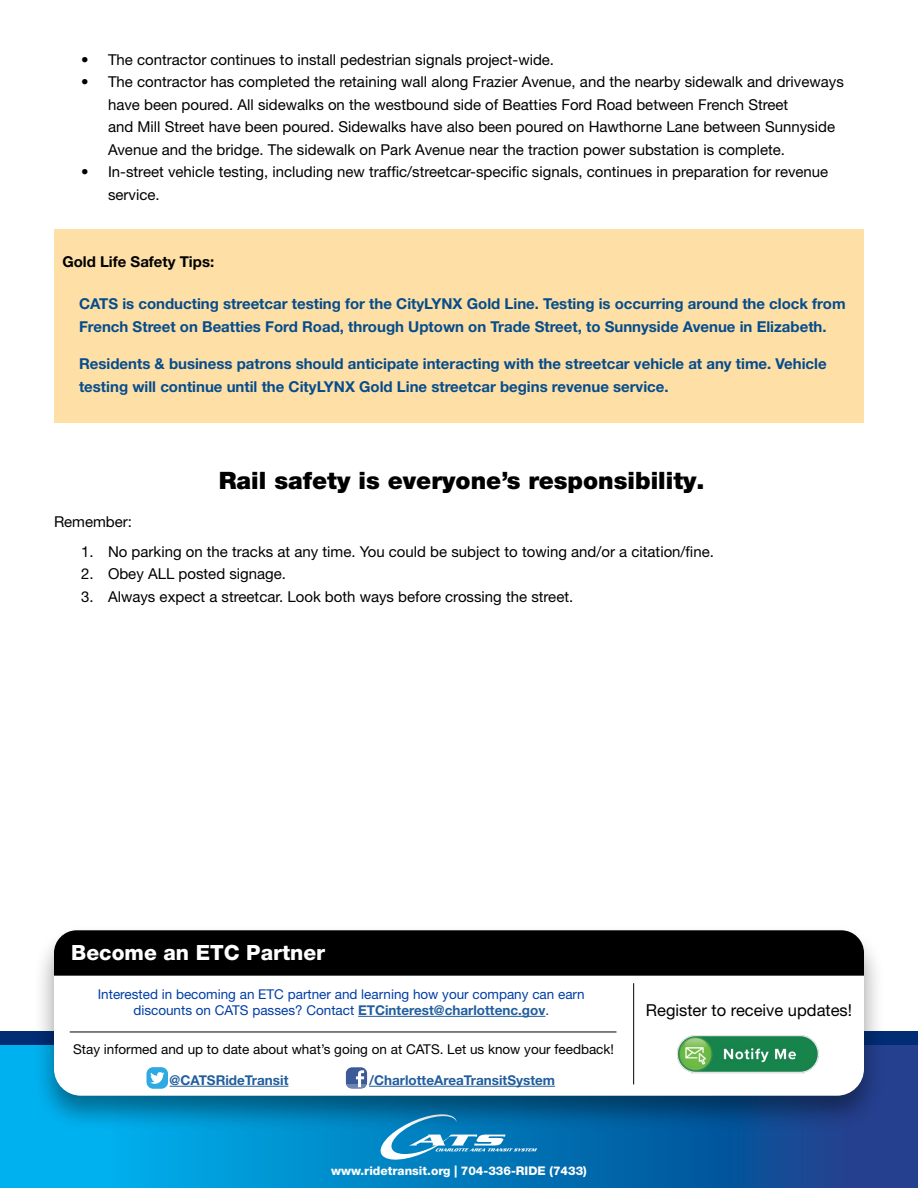
<style>
.page{position:relative;width:918px;height:1188px;background:#fff}
.page>*{position:absolute;margin:0;border:0;box-sizing:border-box;transform-origin:0 0}
.t1{font:900 24px "Helvetica Neue LT Pro";color:#000}
.t2{font:800 21px "Helvetica Neue LT Pro";color:#fff}
.t3{font:16.5px "Helvetica Neue LT Pro";color:#000}
.t4{font:15px/22.5px "Helvetica Neue LT Pro";color:#000}
.t5{font:700 15px/22.5px "Helvetica Neue LT Pro";color:#054c8c}
.t6{font:700 15px "Helvetica Neue LT Pro";color:#000}
.t7{font:13.5px/16.2px "Helvetica Neue LT Pro";color:#003da7;text-align:center}
.t8{font:13.5px "Helvetica Neue LT Pro";color:#000}
.t9{font:700 13.5px "Helvetica Neue LT Pro";color:#215e9e}
.t10{font:800 12px "Helvetica Neue LT Pro";color:#fff}
.s1{font-weight:700;color:#215e9e}
</style>
<div class="page">
<div style="left:54px;top:229px;width:810px;height:194px;background:#fedfa6"></div>
<div style="left:0;top:1031px;width:918px;height:46px;background:#002d74"></div>
<svg style="left:0;top:1045px;width:918px;height:143px;background:#077bbf"></svg>
<svg style="left:381px;top:1132px;width:156px;height:28px"></svg>
<div style="left:33px;top:924px;width:853px;height:208px;background:#000;opacity:.4"></div>
<div style="left:54px;top:930px;width:810px;height:166px;background:#fff;border-radius:27px"></div>
<div style="left:54px;top:930px;width:810px;height:46px;background:#000"></div>
<hr style="left:358px;top:1016px;width:187px;height:1px;background:#215e9e">
<hr style="left:170px;top:1086px;width:118px;height:1px;background:#215e9e">
<hr style="left:369px;top:1086px;width:186px;height:1px;background:#215e9e">
<hr style="left:633px;top:983px;width:1px;height:101px;background:#000">
<hr style="left:70px;top:1032px;width:546px;height:1px;background:#000">
<svg style="left:346px;top:1067px;width:21px;height:22px"></svg>
<svg style="left:146px;top:1067px;width:22px;height:22px"></svg>
<img style="left:676px;top:1035px;width:143px;height:39px">
<p class="t4" style="left:81px;top:48px;width:475px">• The contractor continues to install pedestrian signals project-wide.</p>
<p class="t4" style="left:108px;top:70px;width:737px;text-indent:-27px">• The contractor has completed the retaining wall along Frazier Avenue, and the nearby sidewalk and driveways have been poured. All sidewalks on the westbound side of Beatties Ford Road between French Street<br>and Mill Street have been poured. Sidewalks have also been poured on Hawthorne Lane between Sunnyside Avenue and the bridge. The sidewalk on Park Avenue near the traction power substation is complete.</p>
<p class="t4" style="left:108px;top:160px;width:722px;text-indent:-27px">• In-street vehicle testing, including new traffic/streetcar-specific signals, continues in preparation for revenue service.</p>
<p class="t6" style="left:62px;top:253px;width:153px">Gold Life Safety Tips:</p>
<p class="t5" style="left:79px;top:292px;width:768px">CATS is conducting streetcar testing for the CityLYNX Gold Line. Testing is occurring around the clock from<br>French Street on Beatties Ford Road, through Uptown on Trade Street, to Sunnyside Avenue in Elizabeth.</p>
<p class="t5" style="left:79px;top:352px;width:749px">Residents &amp; business patrons should anticipate interacting with the streetcar vehicle at any time. Vehicle testing will continue until the CityLYNX Gold Line streetcar begins revenue service.</p>
<h1 class="t1" style="left:219px;top:466px;width:487px">Rail safety is everyone’s responsibility.</h1>
<p class="t4" style="left:54px;top:510px;width:80px">Remember:</p>
<p class="t4" style="left:81px;top:540px;width:634px">1. No parking on the tracks at any time. You could be subject to towing and/or a citation/fine.</p>
<p class="t4" style="left:81px;top:562px;width:207px">2. Obey ALL posted signage.</p>
<p class="t4" style="left:81px;top:585px;width:494px">3. Always expect a streetcar. Look both ways before crossing the street.</p>
<h2 class="t2" style="left:71px;top:940px;width:255px">Become an ETC Partner</h2>
<p class="t7" style="left:98px;top:986px;width:489px">Interested in becoming an ETC partner and learning how your company can earn discounts on CATS passes? Contact <span class="s1">ETCinterest@charlottenc.gov</span>.</p>
<p class="t8" style="left:73px;top:1041px;width:542px">Stay informed and up to date about what’s going on at CATS. Let us know your feedback!</p>
<p class="t9" style="left:170px;top:1072px;width:120px">@CATSRideTransit</p>
<p class="t9" style="left:369px;top:1072px;width:188px">/CharlotteAreaTransitSystem</p>
<p class="t10" style="left:331px;top:1164px;width:257px">www.ridetransit.org | 704-336-RIDE (7433)</p>
<p class="t3" style="left:646px;top:1000px;width:208px">Register to receive updates!</p>
</div>
